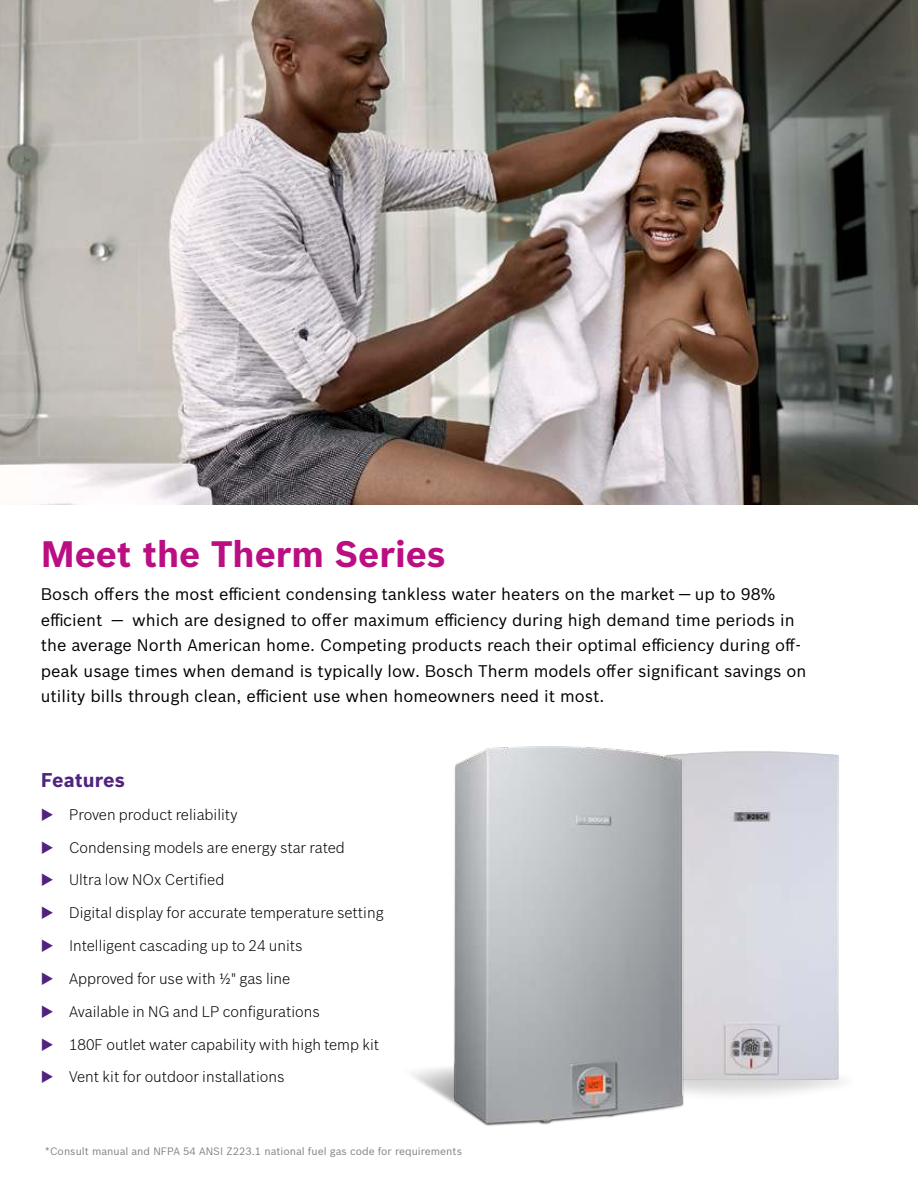
<style>
.page{position:relative;width:918px;height:1188px;background:#fff}
.page>*{position:absolute;margin:0;border:0;box-sizing:border-box;transform-origin:0 0}
.t1{font:700 36px "Bosch Sans";color:#ba0e82}
.t2{font:700 19.5px "Bosch Sans";letter-spacing:.005em;color:#50237e}
.t3{font:16.5px/25.5px "Bosch Sans";color:#000}
.t4{font:300 15px "Bosch Sans";color:#000}
.t5{font:10.5px "Bosch Sans";color:#808284}
.s1{color:#50237e}
</style>
<div class="page">
<img style="left:706px;top:751px;width:134px;height:330px">
<img style="left:0;top:0;width:918px;height:504px">
<img style="left:412px;top:746px;width:294px;height:380px">
<h1 class="t1" style="left:41px;top:539px;width:406px">Meet the Therm Series</h1>
<p class="t3" style="left:41px;top:583px;width:767px">Bosch offers the most efficient condensing tankless water heaters on the market — up to 98% efficient — which are designed to offer maximum efficiency during high demand time periods in the average North American home. Competing products reach their optimal efficiency during off&shy;peak usage times when demand is typically low. Bosch Therm models offer significant savings on utility bills through clean, efficient use when homeowners need it most.</p>
<p class="t2" style="left:41px;top:772px;width:86px">Features</p>
<p class="t4" style="left:41px;top:808px;width:198px"><span class="s1">◆</span> Proven product reliability</p>
<p class="t4" style="left:41px;top:841px;width:306px"><span class="s1">◆</span> Condensing models are energy star rated</p>
<p class="t4" style="left:41px;top:874px;width:185px"><span class="s1">◆</span> Ultra low NOx Certified</p>
<p class="t4" style="left:41px;top:907px;width:344px"><span class="s1">◆</span> Digital display for accurate temperature setting</p>
<p class="t4" style="left:41px;top:940px;width:263px"><span class="s1">◆</span> Intelligent cascading up to 24 units</p>
<p class="t4" style="left:41px;top:972px;width:251px"><span class="s1">◆</span> Approved for use with ½" gas line</p>
<p class="t4" style="left:41px;top:1005px;width:281px"><span class="s1">◆</span> Available in NG and LP configurations</p>
<p class="t4" style="left:41px;top:1038px;width:340px"><span class="s1">◆</span> 180F outlet water capability with high temp kit</p>
<p class="t4" style="left:41px;top:1071px;width:245px"><span class="s1">◆</span> Vent kit for outdoor installations</p>
<p class="t5" style="left:45px;top:1147px;width:418px">*Consult manual and NFPA 54 ANSI Z223.1 national fuel gas code for requirements</p>
</div>
